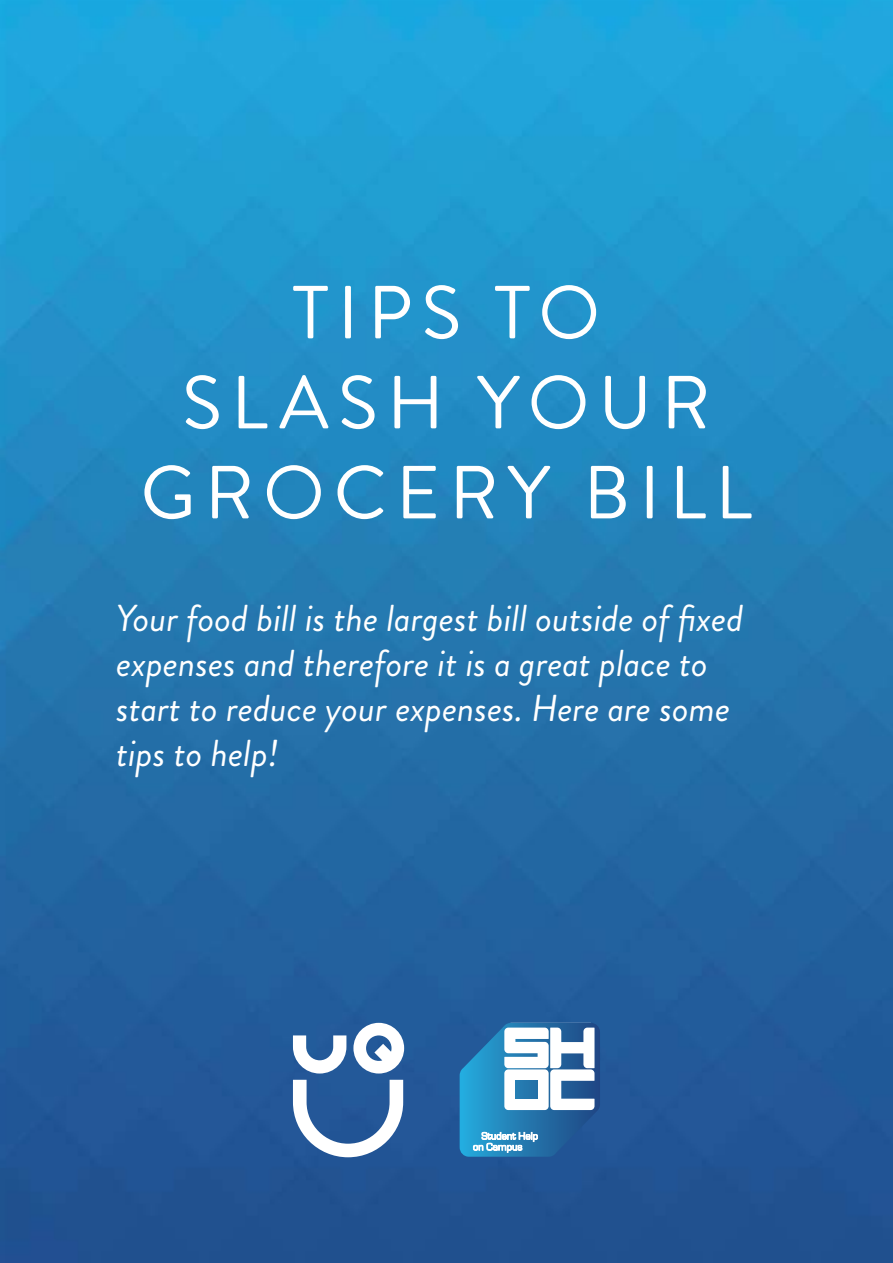
<style>
.page{position:relative;width:893px;height:1263px;background:#fff}
.page>*{position:absolute;margin:0;border:0;box-sizing:border-box;transform-origin:0 0}
.t1{font:75px/90px "Brandon Grotesque";letter-spacing:.12em;color:#fff;text-align:center}
.t2{font:italic 37.5px/45px "Brandon Grotesque";color:#fff}
.t3{font:10.5px "Eurostile";color:#fff}
</style>
<div class="page">
<img style="left:0;top:0;width:893px;height:1263px">
<svg style="left:293px;top:1080px;width:110px;height:77px"></svg>
<svg style="left:293px;top:1035px;width:53px;height:38px"></svg>
<svg style="left:353px;top:1023px;width:51px;height:50px"></svg>
<svg style="left:460px;top:1023px;width:140px;height:134px"></svg>
<h1 class="t1" style="left:141px;top:269px;width:613px">TIPS TO<br>SLASH YOUR<br>GROCERY BILL</h1>
<p class="t2" style="left:116px;top:596px;width:629px">Your food bill is the largest bill outside of fixed expenses and therefore it is a great place to start to reduce your expenses. Here are some tips to help!</p>
<p class="t3" style="left:482px;top:1130px;width:58px">Student Help</p>
</div>
